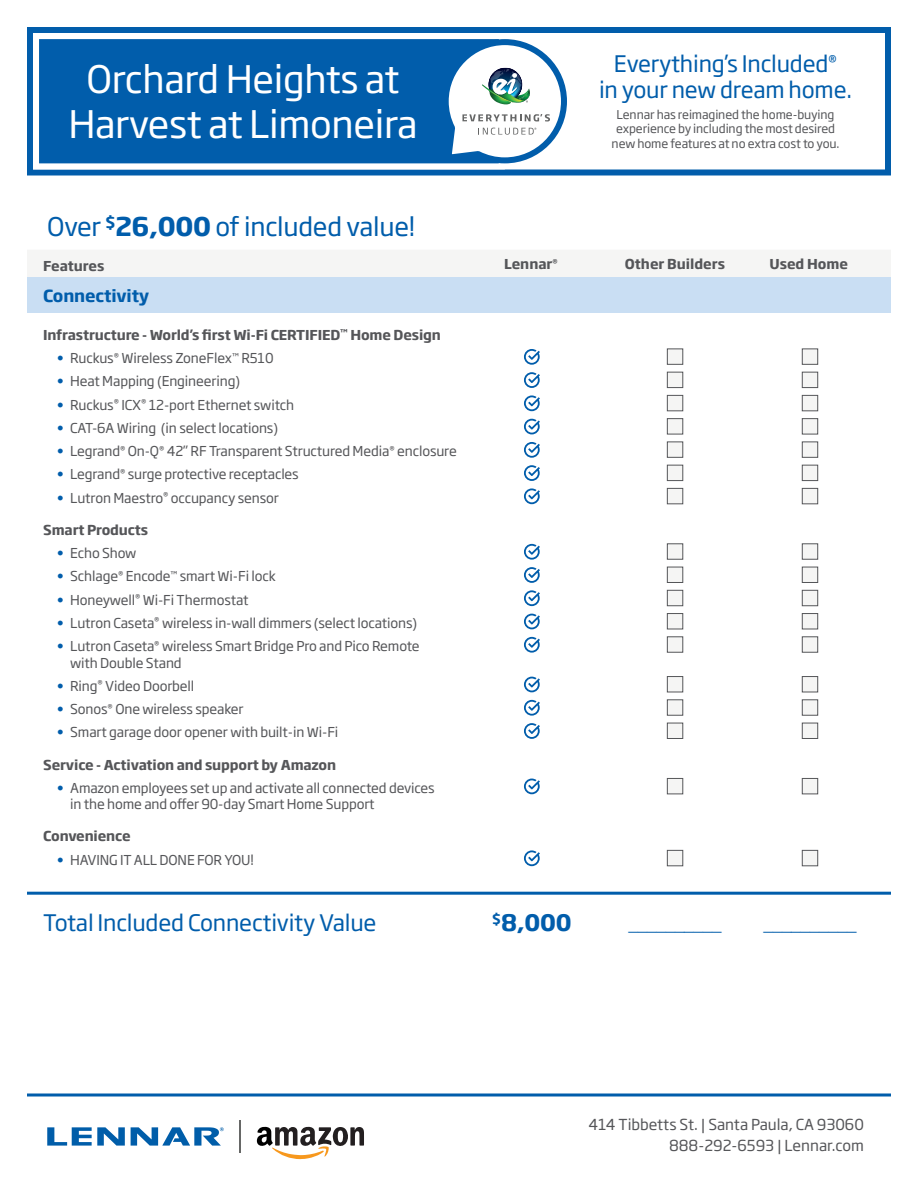
<style>
.page{position:relative;width:918px;height:1188px;background:#fff}
.page>*{position:absolute;margin:0;border:0;box-sizing:border-box;transform-origin:0 0}
.t1{font:37.5px/45px "Soho Gothic Pro";letter-spacing:-.01em;color:#fff;text-align:center}
.t2{font:25.5px "Soho Gothic Pro";letter-spacing:-.01em;color:#015dab}
.t3{font:22.5px/25.5px "Soho Gothic Pro";letter-spacing:-.01em;color:#015dab;text-align:center}
.t4{font:700 22.5px "Soho Gothic Pro";color:#015dab}
.t5{font:16.5px "Soho Gothic Pro";color:#015dab}
.t6{font:700 16.5px "Soho Gothic Pro";letter-spacing:-.01em;color:#015dab}
.t7{font:15px/20.7px "Soho Gothic Pro";color:#555659;text-align:right}
.t8{font:13.5px/16.5px "Soho Gothic Pro";letter-spacing:-.01em;color:#555659}
.Bullet__blue{font:700 13.5px "Soho Gothic Pro";letter-spacing:-.01em;color:#555659}
.t9{font:12px/14.4px "Soho Gothic Pro";letter-spacing:-.01em;color:#555659;text-align:center}
.s1{font-weight:700}
.s2{color:#015dab}
</style>
<div class="page">
<hr style="left:27px;top:1094px;width:378px;height:2px;background:#015dab">
<hr style="left:405px;top:1094px;width:459px;height:2px;background:#015dab">
<hr style="left:864px;top:1094px;width:27px;height:2px;background:#015dab">
<svg style="left:47px;top:1127px;width:78px;height:19px"></svg>
<svg style="left:131px;top:1127px;width:93px;height:19px"></svg>
<svg style="left:257px;top:1127px;width:107px;height:32px"></svg>
<hr style="left:240px;top:1120px;width:1px;height:33px;background:#666766">
<div style="left:27px;top:27px;width:864px;height:149px;border:6px solid #015dab"></div>
<div style="left:33px;top:33px;width:472px;height:136px;background:#015dab;border:6px solid #fff"></div>
<svg style="left:440px;top:36px;width:127px;height:130px"></svg>
<div style="left:27px;top:250px;width:864px;height:28px;background:#f5f5f4"></div>
<div style="left:27px;top:278px;width:864px;height:35px;background:#c9def3"></div>
<svg style="left:524px;top:349px;width:16px;height:16px"></svg>
<div style="left:667px;top:349px;width:16px;height:16px;background:#f5f5f4;border:1px solid #555659"></div>
<div style="left:802px;top:349px;width:16px;height:16px;background:#f5f5f4;border:1px solid #555659"></div>
<svg style="left:524px;top:372px;width:16px;height:16px"></svg>
<div style="left:667px;top:372px;width:16px;height:16px;background:#f5f5f4;border:1px solid #555659"></div>
<div style="left:802px;top:372px;width:16px;height:16px;background:#f5f5f4;border:1px solid #555659"></div>
<svg style="left:524px;top:395px;width:16px;height:16px"></svg>
<div style="left:667px;top:395px;width:16px;height:16px;background:#f5f5f4;border:1px solid #555659"></div>
<div style="left:802px;top:395px;width:16px;height:16px;background:#f5f5f4;border:1px solid #555659"></div>
<svg style="left:524px;top:419px;width:16px;height:15px"></svg>
<div style="left:667px;top:418px;width:16px;height:16px;background:#f5f5f4;border:1px solid #555659"></div>
<div style="left:802px;top:418px;width:16px;height:16px;background:#f5f5f4;border:1px solid #555659"></div>
<svg style="left:524px;top:442px;width:16px;height:16px"></svg>
<div style="left:667px;top:442px;width:16px;height:16px;background:#f5f5f4;border:1px solid #555659"></div>
<div style="left:802px;top:442px;width:16px;height:16px;background:#f5f5f4;border:1px solid #555659"></div>
<svg style="left:524px;top:465px;width:16px;height:16px"></svg>
<div style="left:667px;top:465px;width:16px;height:16px;background:#f5f5f4;border:1px solid #555659"></div>
<div style="left:802px;top:465px;width:16px;height:16px;background:#f5f5f4;border:1px solid #555659"></div>
<svg style="left:524px;top:488px;width:16px;height:16px"></svg>
<div style="left:667px;top:488px;width:16px;height:16px;background:#f5f5f4;border:1px solid #555659"></div>
<div style="left:802px;top:488px;width:16px;height:16px;background:#f5f5f4;border:1px solid #555659"></div>
<svg style="left:524px;top:544px;width:16px;height:16px"></svg>
<div style="left:667px;top:543px;width:16px;height:17px;background:#f5f5f4;border:1px solid #555659"></div>
<div style="left:802px;top:543px;width:16px;height:17px;background:#f5f5f4;border:1px solid #555659"></div>
<svg style="left:524px;top:567px;width:16px;height:16px"></svg>
<div style="left:667px;top:567px;width:16px;height:16px;background:#f5f5f4;border:1px solid #555659"></div>
<div style="left:802px;top:567px;width:16px;height:16px;background:#f5f5f4;border:1px solid #555659"></div>
<svg style="left:524px;top:590px;width:16px;height:16px"></svg>
<div style="left:667px;top:590px;width:16px;height:16px;background:#f5f5f4;border:1px solid #555659"></div>
<div style="left:802px;top:590px;width:16px;height:16px;background:#f5f5f4;border:1px solid #555659"></div>
<svg style="left:524px;top:614px;width:16px;height:15px"></svg>
<div style="left:667px;top:613px;width:16px;height:16px;background:#f5f5f4;border:1px solid #555659"></div>
<div style="left:802px;top:613px;width:16px;height:16px;background:#f5f5f4;border:1px solid #555659"></div>
<svg style="left:524px;top:637px;width:16px;height:16px"></svg>
<div style="left:667px;top:636px;width:16px;height:17px;background:#f5f5f4;border:1px solid #555659"></div>
<div style="left:802px;top:636px;width:16px;height:17px;background:#f5f5f4;border:1px solid #555659"></div>
<svg style="left:524px;top:677px;width:16px;height:15px"></svg>
<div style="left:667px;top:676px;width:16px;height:16px;background:#f5f5f4;border:1px solid #555659"></div>
<div style="left:802px;top:676px;width:16px;height:16px;background:#f5f5f4;border:1px solid #555659"></div>
<svg style="left:524px;top:700px;width:16px;height:16px"></svg>
<div style="left:667px;top:699px;width:16px;height:17px;background:#f5f5f4;border:1px solid #555659"></div>
<div style="left:802px;top:699px;width:16px;height:17px;background:#f5f5f4;border:1px solid #555659"></div>
<svg style="left:524px;top:723px;width:16px;height:16px"></svg>
<div style="left:667px;top:723px;width:16px;height:16px;background:#f5f5f4;border:1px solid #555659"></div>
<div style="left:802px;top:723px;width:16px;height:16px;background:#f5f5f4;border:1px solid #555659"></div>
<svg style="left:524px;top:779px;width:16px;height:15px"></svg>
<div style="left:667px;top:778px;width:16px;height:16px;background:#f5f5f4;border:1px solid #555659"></div>
<div style="left:802px;top:778px;width:16px;height:16px;background:#f5f5f4;border:1px solid #555659"></div>
<svg style="left:524px;top:850px;width:16px;height:16px"></svg>
<div style="left:667px;top:850px;width:16px;height:16px;background:#f5f5f4;border:1px solid #555659"></div>
<div style="left:802px;top:850px;width:16px;height:16px;background:#f5f5f4;border:1px solid #555659"></div>
<hr style="left:27px;top:892px;width:864px;height:3px;background:#015dab">
<h1 class="t1" style="left:68px;top:55px;width:351px">Orchard Heights at<br>Harvest at Limoneira</h1>
<h3 class="t3" style="left:599px;top:50px;width:255px">Everything’s Included<sup>®<br></sup>in your new dream home.</h3>
<p class="t9" style="left:612px;top:107px;width:229px">Lennar has reimagined the home-buying experience by including the most desired new home features at no extra cost to you.</p>
<p class="t2" style="left:47px;top:207px;width:370px">Over <sup>$</sup><span class="s1">26,000</span> of included value!</p>
<p class="Bullet__blue" style="left:43px;top:255px;width:63px">Features</p>
<p class="Bullet__blue" style="left:504px;top:253px;width:55px">Lennar<sup>®</sup></p>
<p class="Bullet__blue" style="left:625px;top:253px;width:102px">Other Builders</p>
<p class="Bullet__blue" style="left:769px;top:253px;width:80px">Used Home</p>
<p class="t6" style="left:43px;top:282px;width:108px">Connectivity</p>
<p class="Bullet__blue" style="left:43px;top:324px;width:399px">Infrastructure - World’s first Wi-Fi CERTIFIED<sup>™</sup> Home Design</p>
<p class="t8" style="left:57px;top:349px;width:218px"><span class="s2">•</span> Ruckus<sup>®</sup> Wireless ZoneFlex<sup>™</sup> R510</p>
<p class="t8" style="left:57px;top:372px;width:185px"><span class="s2">•</span> Heat Mapping (Engineering)</p>
<p class="t8" style="left:57px;top:396px;width:239px"><span class="s2">•</span> Ruckus<sup>®</sup> ICX<sup>®</sup> 12-port Ethernet switch</p>
<p class="t8" style="left:57px;top:419px;width:223px"><span class="s2">•</span> CAT-6A Wiring (in select locations)</p>
<p class="t8" style="left:57px;top:442px;width:402px"><span class="s2">•</span> Legrand<sup>®</sup> On-Q<sup>®</sup> 42” RF Transparent Structured Media<sup>®</sup> enclosure</p>
<p class="t8" style="left:57px;top:465px;width:244px"><span class="s2">•</span> Legrand<sup>®</sup> surge protective receptacles</p>
<p class="t8" style="left:57px;top:489px;width:224px"><span class="s2">•</span> Lutron Maestro<sup>®</sup> occupancy sensor</p>
<p class="Bullet__blue" style="left:43px;top:519px;width:107px">Smart Products</p>
<p class="t8" style="left:57px;top:544px;width:81px"><span class="s2">•</span> Echo Show</p>
<p class="t8" style="left:57px;top:567px;width:221px"><span class="s2">•</span> Schlage<sup>®</sup> Encode<sup>™</sup> smart Wi-Fi lock</p>
<p class="t8" style="left:57px;top:591px;width:193px"><span class="s2">•</span> Honeywell<sup>®</sup> Wi-Fi Thermostat</p>
<p class="t8" style="left:57px;top:614px;width:362px"><span class="s2">•</span> Lutron Caseta<sup>®</sup> wireless in-wall dimmers (select locations)</p>
<p class="t8" style="left:70px;top:637px;width:351px;text-indent:-14px"><span class="s2">•</span> Lutron Caseta<sup>®</sup> wireless Smart Bridge Pro and Pico Remote with Double Stand</p>
<p class="t8" style="left:57px;top:677px;width:139px"><span class="s2">•</span> Ring<sup>®</sup> Video Doorbell</p>
<p class="t8" style="left:57px;top:700px;width:188px"><span class="s2">•</span> Sonos<sup>®</sup> One wireless speaker</p>
<p class="t8" style="left:57px;top:723px;width:283px"><span class="s2">•</span> Smart garage door opener with built-in Wi-Fi</p>
<p class="Bullet__blue" style="left:43px;top:754px;width:295px">Service - Activation and support by Amazon</p>
<p class="t8" style="left:70px;top:779px;width:366px;text-indent:-14px"><span class="s2">•</span> Amazon employees set up and activate all connected devices in the home and offer 90-day Smart Home Support</p>
<p class="Bullet__blue" style="left:43px;top:826px;width:89px">Convenience</p>
<p class="t8" style="left:57px;top:851px;width:199px"><span class="s2">•</span> HAVING IT ALL DONE FOR YOU!</p>
<p class="t3" style="left:43px;top:909px;width:335px">Total Included Connectivity Value</p>
<p class="t4" style="left:492px;top:905px;width:81px"><sup>$</sup>8,000</p>
<p class="t5" style="left:628px;top:913px;width:95px">__________</p>
<p class="t5" style="left:763px;top:913px;width:95px">__________</p>
<p class="t7" style="left:588px;top:1114px;width:277px">414 Tibbetts St. | Santa Paula, CA 93060<br>888-292-6593 | Lennar.com</p>
</div>
